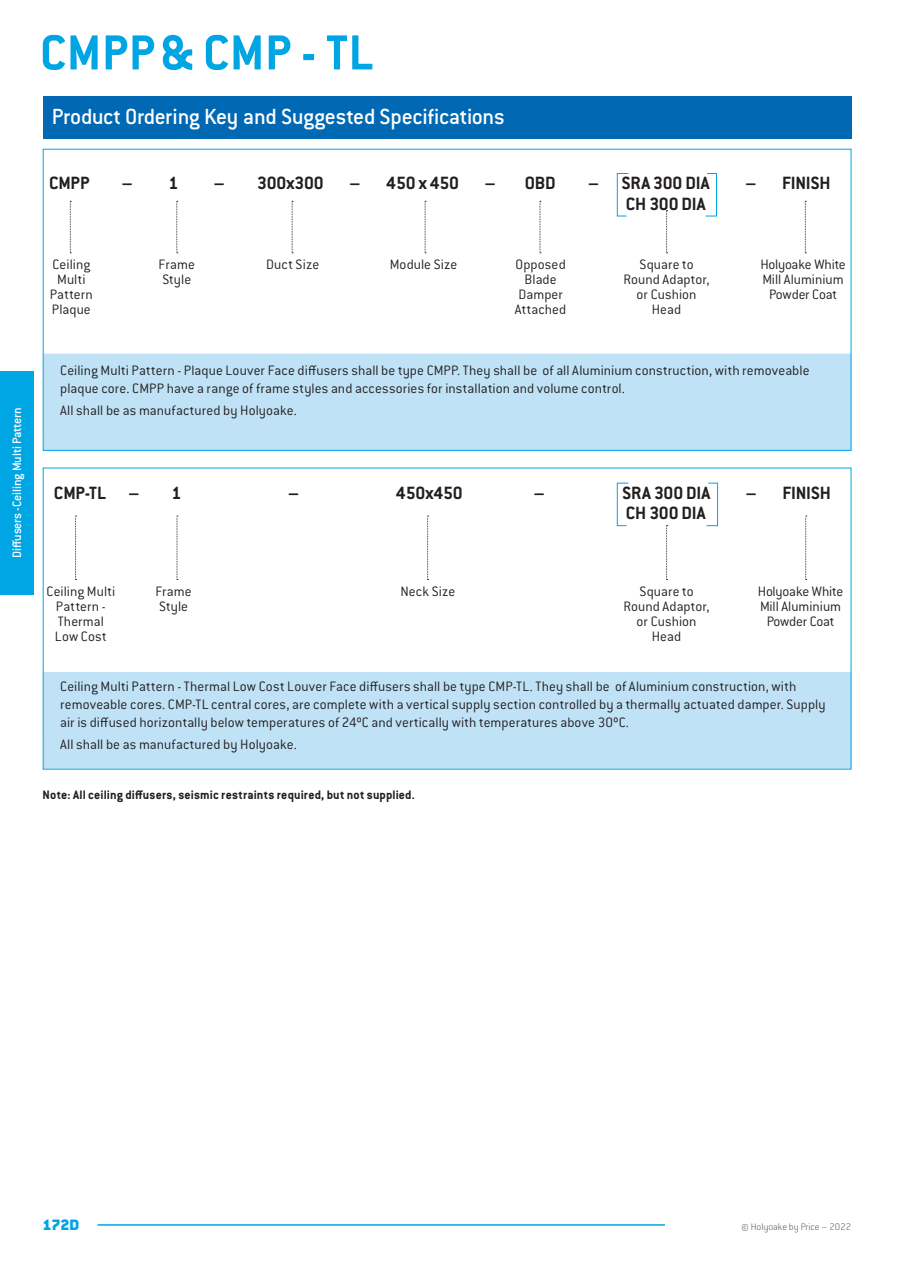
<style>
.page{position:relative;width:915px;height:1263px;background:#fff}
.page>*{position:absolute;margin:0;border:0;box-sizing:border-box;transform-origin:0 0}
.t1{font:700 54px "Conduit ITC";letter-spacing:.015em;color:#00a5e3}
.t2{font:24px "Conduit ITC Medium";letter-spacing:-.015em;color:#fff}
.t3{font:700 19.5px "Conduit ITC";letter-spacing:-.01em;color:#231f20}
.t4{font:16.5px "Conduit ITC Black";color:#00a5e3}
.t5{font:15px/15px "Conduit ITC Light";letter-spacing:.005em;color:#231f20;text-align:center}
.t6{font:700 13.5px "Conduit ITC";letter-spacing:.01em;color:#231f20}
.t7{font:13.5px "Conduit ITC Medium";letter-spacing:-.01em;color:#fff}
.t8{font:300 10.5px "Conduit ITC Extra";color:#57585a}
</style>
<div class="page">
<div style="left:0;top:371px;width:33px;height:224px;background:#00a5e3"></div>
<hr style="left:97px;top:1224px;width:567px;height:2px;background:#00a5e3">
<div style="left:43px;top:672px;width:808px;height:97px;background:#c0e2f6"></div>
<div style="left:43px;top:354px;width:808px;height:97px;background:#c0e2f6"></div>
<svg style="left:616px;top:173px;width:13px;height:44px"></svg>
<svg style="left:705px;top:173px;width:12px;height:44px"></svg>
<svg style="left:804px;top:201px;width:2px;height:52px"></svg>
<svg style="left:539px;top:201px;width:2px;height:52px"></svg>
<svg style="left:424px;top:201px;width:2px;height:52px"></svg>
<svg style="left:291px;top:201px;width:2px;height:52px"></svg>
<svg style="left:176px;top:201px;width:2px;height:52px"></svg>
<svg style="left:70px;top:201px;width:1px;height:52px"></svg>
<svg style="left:666px;top:210px;width:1px;height:43px"></svg>
<svg style="left:75px;top:516px;width:2px;height:64px"></svg>
<svg style="left:176px;top:516px;width:2px;height:64px"></svg>
<svg style="left:427px;top:516px;width:1px;height:64px"></svg>
<svg style="left:805px;top:516px;width:1px;height:64px"></svg>
<svg style="left:616px;top:482px;width:13px;height:44px"></svg>
<svg style="left:706px;top:482px;width:12px;height:44px"></svg>
<svg style="left:666px;top:525px;width:1px;height:55px"></svg>
<div style="left:43px;top:96px;width:808px;height:43px;background:#0168b3"></div>
<h1 class="t1" style="left:40px;top:20px;width:334px">CMPP&amp; CMP - TL</h1>
<h2 class="t2" style="left:52px;top:102px;width:454px">Product Ordering Key and Suggested Specifications</h2>
<h3 class="t3" style="left:49px;top:171px;width:42px">CMPP</h3>
<h3 class="t3" style="left:122px;top:171px;width:58px">– 1</h3>
<h3 class="t3" style="left:214px;top:171px;width:111px">– 300x300</h3>
<h3 class="t3" style="left:349px;top:171px;width:111px">– 450 x 450</h3>
<h3 class="t3" style="left:485px;top:171px;width:72px">– OBD</h3>
<h3 class="t3" style="left:588px;top:171px;width:123px">– SRA 300 DIA</h3>
<h3 class="t3" style="left:745px;top:171px;width:87px">– FINISH</h3>
<h3 class="t3" style="left:625px;top:192px;width:81px">CH 300 DIA</h3>
<p class="t5" style="left:50px;top:257px;width:45px">Ceiling<br>Multi<br>Pattern<br>Plaque</p>
<p class="t5" style="left:623px;top:257px;width:88px">Square to<br>Round Adaptor, or Cushion<br>Head</p>
<p class="t5" style="left:158px;top:257px;width:38px">Frame</p>
<p class="t5" style="left:266px;top:257px;width:55px">Duct Size</p>
<p class="t5" style="left:389px;top:257px;width:69px">Module Size</p>
<p class="t5" style="left:162px;top:272px;width:30px">Style</p>
<p class="t5" style="left:514px;top:257px;width:53px">Opposed<br>Blade<br>Damper<br>Attached</p>
<p class="t5" style="left:760px;top:257px;width:87px">Holyoake White<br>Mill Aluminium<br>Powder Coat</p>
<p class="t7" style="left:9px;top:558px;width:152px;rotate:-90deg">Diffusers -Ceiling Multi Pattern</p>
<p class="t5" style="left:60px;top:361px;width:750px;line-height:18px;text-align:left">Ceiling Multi Pattern - Plaque Louver Face diffusers shall be type CMPP. They shall be of all Aluminium construction, with removeable plaque core. CMPP have a range of frame styles and accessories for installation and volume control.</p>
<p class="t5" style="left:60px;top:403px;width:238px">All shall be as manufactured by Holyoake.</p>
<h3 class="t3" style="left:54px;top:481px;width:87px">CMP-TL –</h3>
<h3 class="t3" style="left:171px;top:481px;width:11px">1</h3>
<h3 class="t3" style="left:288px;top:481px;width:12px">–</h3>
<h3 class="t3" style="left:396px;top:481px;width:68px">450x450</h3>
<h3 class="t3" style="left:533px;top:481px;width:12px">–</h3>
<h3 class="t3" style="left:622px;top:481px;width:90px">SRA 300 DIA</h3>
<h3 class="t3" style="left:745px;top:481px;width:87px">– FINISH</h3>
<p class="t5" style="left:46px;top:584px;width:70px">Ceiling Multi<br>Pattern -<br>Thermal<br>Low Cost</p>
<p class="t5" style="left:155px;top:584px;width:38px">Frame</p>
<p class="t5" style="left:400px;top:584px;width:56px">Neck Size</p>
<p class="t5" style="left:159px;top:599px;width:30px">Style</p>
<h3 class="t3" style="left:625px;top:501px;width:81px">CH 300 DIA</h3>
<p class="t5" style="left:623px;top:584px;width:88px">Square to<br>Round Adaptor, or Cushion<br>Head</p>
<p class="t5" style="left:757px;top:584px;width:87px">Holyoake White<br>Mill Aluminium<br>Powder Coat</p>
<p class="t5" style="left:60px;top:677px;width:766px;line-height:18px;text-align:left">Ceiling Multi Pattern - Thermal Low Cost Louver Face diffusers shall be type CMP-TL. They shall be of Aluminium construction, with removeable cores. CMP-TL central cores, are complete with a vertical supply section controlled by a thermally actuated damper. Supply air is diffused horizontally below temperatures of 24ºC and vertically with temperatures above 30ºC.</p>
<p class="t5" style="left:60px;top:737px;width:238px">All shall be as manufactured by Holyoake.</p>
<p class="t6" style="left:43px;top:786px;width:374px">Note: All ceiling diffusers, seismic restraints required, but not supplied.</p>
<p class="t4" style="left:43px;top:1214px;width:38px">172D</p>
<p class="t8" style="left:741px;top:1220px;width:111px">© Holyoake by Price – 2022</p>
</div>
